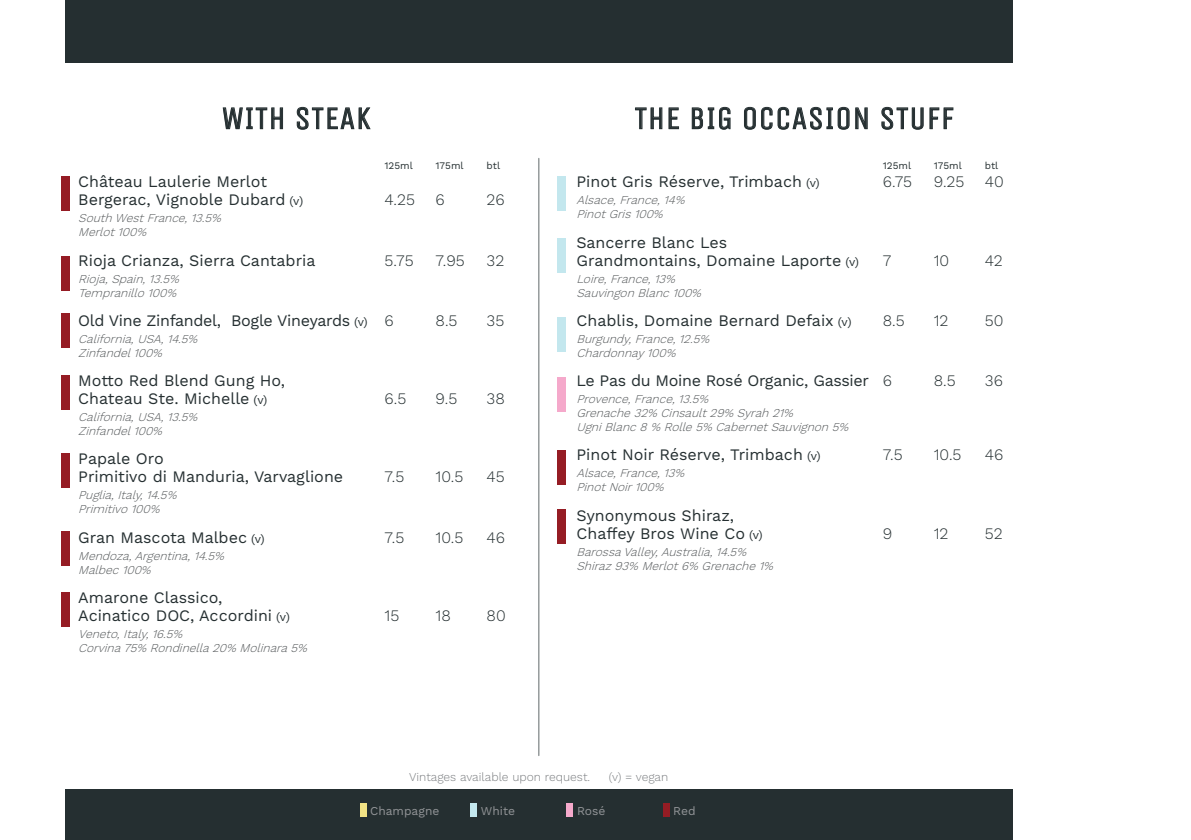
<style>
.page{position:relative;width:1191px;height:840px;background:#fff}
.page>*{position:absolute;margin:0;border:0;box-sizing:border-box;transform-origin:0 0}
.t1{font:32px "Unica One";letter-spacing:.025em;color:#252f31}
.Wine{font:16px "Work Sans";color:#252f31}
.Wine-2{font:300 16px "Work Sans";color:#252f31}
.Wine-3{font:16px "Work Sans";letter-spacing:-.02em;color:#252f31}
.grape{font:italic 300 12px/14px "Work Sans";color:#55595b}
.region__country_abv{font:italic 300 12px "Work Sans";color:#55595b}
.t2{font:300 12px "Work Sans";color:#797c7f}
.t3{font:12px "Work Sans";color:#939598}
.Wine-4{font:10px "Work Sans";color:#252f31}
.s1{font-size:12px}
.s2{font-weight:300}
</style>
<div class="page">
<div style="left:65px;top:0;width:947px;height:62px;background:#252f31"></div>
<div style="left:65px;top:788px;width:947px;height:51px;background:#252f31"></div>
<div style="left:360px;top:803px;width:6px;height:13px;background:#f2e385"></div>
<div style="left:471px;top:803px;width:6px;height:13px;background:#c3e7ee"></div>
<div style="left:567px;top:803px;width:6px;height:13px;background:#f5a9cb"></div>
<div style="left:663px;top:803px;width:6px;height:13px;background:#951c24"></div>
<svg style="left:222px;top:107px;width:61px;height:23px"></svg>
<svg style="left:296px;top:106px;width:75px;height:24px"></svg>
<svg style="left:635px;top:107px;width:44px;height:23px"></svg>
<svg style="left:691px;top:106px;width:40px;height:24px"></svg>
<svg style="left:744px;top:106px;width:124px;height:24px"></svg>
<svg style="left:881px;top:106px;width:73px;height:24px"></svg>
<div style="left:61px;top:176px;width:8px;height:35px;background:#951c24"></div>
<div style="left:61px;top:452px;width:8px;height:35px;background:#951c24"></div>
<div style="left:558px;top:176px;width:8px;height:35px;background:#c3e7ee"></div>
<div style="left:558px;top:238px;width:8px;height:35px;background:#c3e7ee"></div>
<div style="left:558px;top:316px;width:8px;height:35px;background:#c3e7ee"></div>
<div style="left:61px;top:374px;width:8px;height:35px;background:#951c24"></div>
<div style="left:558px;top:450px;width:8px;height:34px;background:#951c24"></div>
<div style="left:558px;top:508px;width:8px;height:35px;background:#951c24"></div>
<div style="left:61px;top:256px;width:8px;height:35px;background:#951c24"></div>
<div style="left:61px;top:531px;width:8px;height:35px;background:#951c24"></div>
<div style="left:61px;top:592px;width:8px;height:35px;background:#951c24"></div>
<div style="left:558px;top:377px;width:8px;height:34px;background:#f5a9cb"></div>
<div style="left:61px;top:313px;width:8px;height:34px;background:#951c24"></div>
<hr style="left:538px;top:158px;width:1px;height:597px;background:#252f31">
<p class="t1" style="left:222px;top:101px;width:150px">WITH STEAK</p>
<p class="Wine-4" style="left:384px;top:160px;width:30px">125ml</p>
<p class="Wine-4" style="left:435px;top:160px;width:30px">175ml</p>
<p class="Wine-4" style="left:486px;top:160px;width:15px">btl</p>
<p class="Wine" style="left:78px;top:172px;width:190px">Château Laulerie Merlot</p>
<p class="Wine" style="left:78px;top:190px;width:226px">Bergerac, Vignoble Dubard <span class="s1">(v)</span></p>
<p class="Wine-2" style="left:384px;top:190px;width:32px">4.25</p>
<p class="Wine-2" style="left:435px;top:190px;width:11px">6</p>
<p class="Wine-2" style="left:486px;top:190px;width:20px">26</p>
<p class="region__country_abv" style="left:78px;top:211px;width:148px">SouthWestFrance,13.5%</p>
<p class="grape" style="left:78px;top:225px;width:74px">Merlot100%</p>
<p class="Wine" style="left:78px;top:251px;width:239px">Rioja Crianza, Sierra Cantabria</p>
<p class="Wine-2" style="left:384px;top:251px;width:31px">5.75</p>
<p class="Wine-2" style="left:435px;top:251px;width:31px">7.95</p>
<p class="Wine-2" style="left:486px;top:251px;width:19px">32</p>
<p class="region__country_abv" style="left:78px;top:271px;width:106px">Rioja,Spain,13.5%</p>
<p class="grape" style="left:78px;top:286px;width:104px">Tempranillo100%</p>
<p class="Wine-3" style="left:78px;top:311px;width:317px">Old Vine Zinfandel, Bogle Vineyards <span class="s1">(v)</span> <span class="s2">6</span></p>
<p class="Wine-2" style="left:435px;top:311px;width:23px">8.5</p>
<p class="Wine-2" style="left:486px;top:311px;width:19px">35</p>
<p class="region__country_abv" style="left:78px;top:331px;width:125px">California,USA,14.5%</p>
<p class="grape" style="left:78px;top:346px;width:90px">Zinfandel100%</p>
<p class="Wine" style="left:78px;top:371px;width:208px">Motto Red Blend Gung Ho,</p>
<p class="Wine" style="left:78px;top:389px;width:190px">Chateau Ste. Michelle <span class="s1">(v)</span></p>
<p class="Wine-2" style="left:384px;top:389px;width:23px">6.5</p>
<p class="Wine-2" style="left:435px;top:389px;width:23px">9.5</p>
<p class="Wine-2" style="left:486px;top:389px;width:20px">38</p>
<p class="region__country_abv" style="left:78px;top:409px;width:125px">California,USA,13.5%</p>
<p class="grape" style="left:78px;top:424px;width:90px">Zinfandel100%</p>
<p class="Wine" style="left:78px;top:449px;width:87px">Papale Oro</p>
<p class="Wine" style="left:78px;top:467px;width:266px">Primitivo di Manduria, Varvaglione</p>
<p class="Wine-2" style="left:384px;top:467px;width:21px">7.5</p>
<p class="Wine-2" style="left:435px;top:467px;width:29px">10.5</p>
<p class="Wine-2" style="left:486px;top:467px;width:20px">45</p>
<p class="region__country_abv" style="left:78px;top:488px;width:104px">Puglia,Italy,14.5%</p>
<p class="grape" style="left:78px;top:502px;width:87px">Primitivo100%</p>
<p class="Wine" style="left:78px;top:527px;width:188px">Gran Mascota Malbec <span class="s1">(v)</span></p>
<p class="Wine-2" style="left:384px;top:527px;width:21px">7.5</p>
<p class="Wine-2" style="left:435px;top:527px;width:29px">10.5</p>
<p class="Wine-2" style="left:486px;top:527px;width:20px">46</p>
<p class="region__country_abv" style="left:78px;top:548px;width:151px">Mendoza,Argentina,14.5%</p>
<p class="grape" style="left:78px;top:562px;width:78px">Malbec100%</p>
<p class="Wine" style="left:78px;top:587px;width:146px">Amarone Classico,</p>
<p class="Wine" style="left:78px;top:605px;width:213px">Acinatico DOC, Accordini <span class="s1">(v)</span></p>
<p class="Wine-2" style="left:384px;top:605px;width:16px">15</p>
<p class="Wine-2" style="left:435px;top:605px;width:17px">18</p>
<p class="Wine-2" style="left:486px;top:605px;width:21px">80</p>
<p class="region__country_abv" style="left:78px;top:626px;width:110px">Veneto,Italy,16.5%</p>
<p class="grape" style="left:78px;top:641px;width:235px">Corvina75% Rondinella20% Molinara5%</p>
<p class="t1" style="left:634px;top:101px;width:321px">THE BIG OCCASION STUFF</p>
<p class="Wine-4" style="left:882px;top:160px;width:30px">125ml</p>
<p class="Wine-4" style="left:933px;top:160px;width:30px">175ml</p>
<p class="Wine-4" style="left:984px;top:160px;width:15px">btl</p>
<p class="Wine" style="left:576px;top:172px;width:245px">Pinot Gris Réserve, Trimbach <span class="s1">(v)</span></p>
<p class="Wine-2" style="left:882px;top:172px;width:31px">6.75</p>
<p class="Wine-2" style="left:933px;top:172px;width:32px">9.25</p>
<p class="Wine-2" style="left:984px;top:172px;width:21px">40</p>
<p class="region__country_abv" style="left:576px;top:193px;width:114px">Alsace,France,14%</p>
<p class="grape" style="left:576px;top:207px;width:92px">PinotGris100%</p>
<p class="Wine" style="left:576px;top:233px;width:152px">Sancerre Blanc Les</p>
<p class="Wine" style="left:576px;top:251px;width:284px">Grandmontains, Domaine Laporte <span class="s1">(v)</span></p>
<p class="Wine-2" style="left:882px;top:251px;width:10px">7</p>
<p class="Wine-2" style="left:933px;top:251px;width:17px">10</p>
<p class="Wine-2" style="left:984px;top:251px;width:20px">42</p>
<p class="region__country_abv" style="left:576px;top:271px;width:104px">Loire,France,13%</p>
<p class="grape" style="left:576px;top:286px;width:130px">SauvingonBlanc100%</p>
<p class="Wine" style="left:576px;top:311px;width:276px">Chablis, Domaine Bernard Defaix <span class="s1">(v)</span></p>
<p class="Wine-2" style="left:882px;top:311px;width:23px">8.5</p>
<p class="Wine-2" style="left:933px;top:311px;width:16px">12</p>
<p class="Wine-2" style="left:984px;top:311px;width:20px">50</p>
<p class="region__country_abv" style="left:576px;top:331px;width:138px">Burgundy,France,12.5%</p>
<p class="grape" style="left:576px;top:346px;width:105px">Chardonnay100%</p>
<p class="Wine-3" style="left:576px;top:371px;width:317px">Le Pas du Moine Rosé Organic, Gassier <span class="s2">6</span></p>
<p class="Wine-2" style="left:933px;top:371px;width:23px">8.5</p>
<p class="Wine-2" style="left:984px;top:371px;width:20px">36</p>
<p class="region__country_abv" style="left:576px;top:391px;width:138px">Provence,France,13.5%</p>
<p class="grape" style="left:576px;top:406px;width:278px">Grenache32% Cinsault29% Syrah21%<br>UgniBlanc8% Rolle5% CabernetSauvignon5%</p>
<p class="Wine" style="left:576px;top:445px;width:246px">Pinot Noir Réserve, Trimbach <span class="s1">(v)</span></p>
<p class="Wine-2" style="left:882px;top:445px;width:21px">7.5</p>
<p class="Wine-2" style="left:933px;top:445px;width:29px">10.5</p>
<p class="Wine-2" style="left:984px;top:445px;width:20px">46</p>
<p class="region__country_abv" style="left:576px;top:466px;width:114px">Alsace,France,13%</p>
<p class="grape" style="left:576px;top:480px;width:93px">PinotNoir100%</p>
<p class="Wine" style="left:576px;top:505px;width:159px">Synonymous Shiraz,</p>
<p class="Wine" style="left:576px;top:523px;width:188px">Chaffey Bros Wine Co <span class="s1">(v)</span></p>
<p class="Wine-2" style="left:882px;top:523px;width:11px">9</p>
<p class="Wine-2" style="left:933px;top:523px;width:16px">12</p>
<p class="Wine-2" style="left:984px;top:523px;width:19px">52</p>
<p class="region__country_abv" style="left:576px;top:544px;width:175px">BarossaValley,Australia,14.5%</p>
<p class="grape" style="left:576px;top:558px;width:202px">Shiraz93% Merlot6% Grenache1%</p>
<p class="t2" style="left:409px;top:769px;width:182px">Vintages available upon request.</p>
<p class="t2" style="left:609px;top:769px;width:61px">(v) = vegan</p>
<p class="t3" style="left:370px;top:803px;width:71px">Champagne</p>
<p class="t3" style="left:481px;top:803px;width:36px">White</p>
<p class="t3" style="left:577px;top:803px;width:30px">Rosé</p>
<p class="t3" style="left:673px;top:803px;width:24px">Red</p>
</div>
